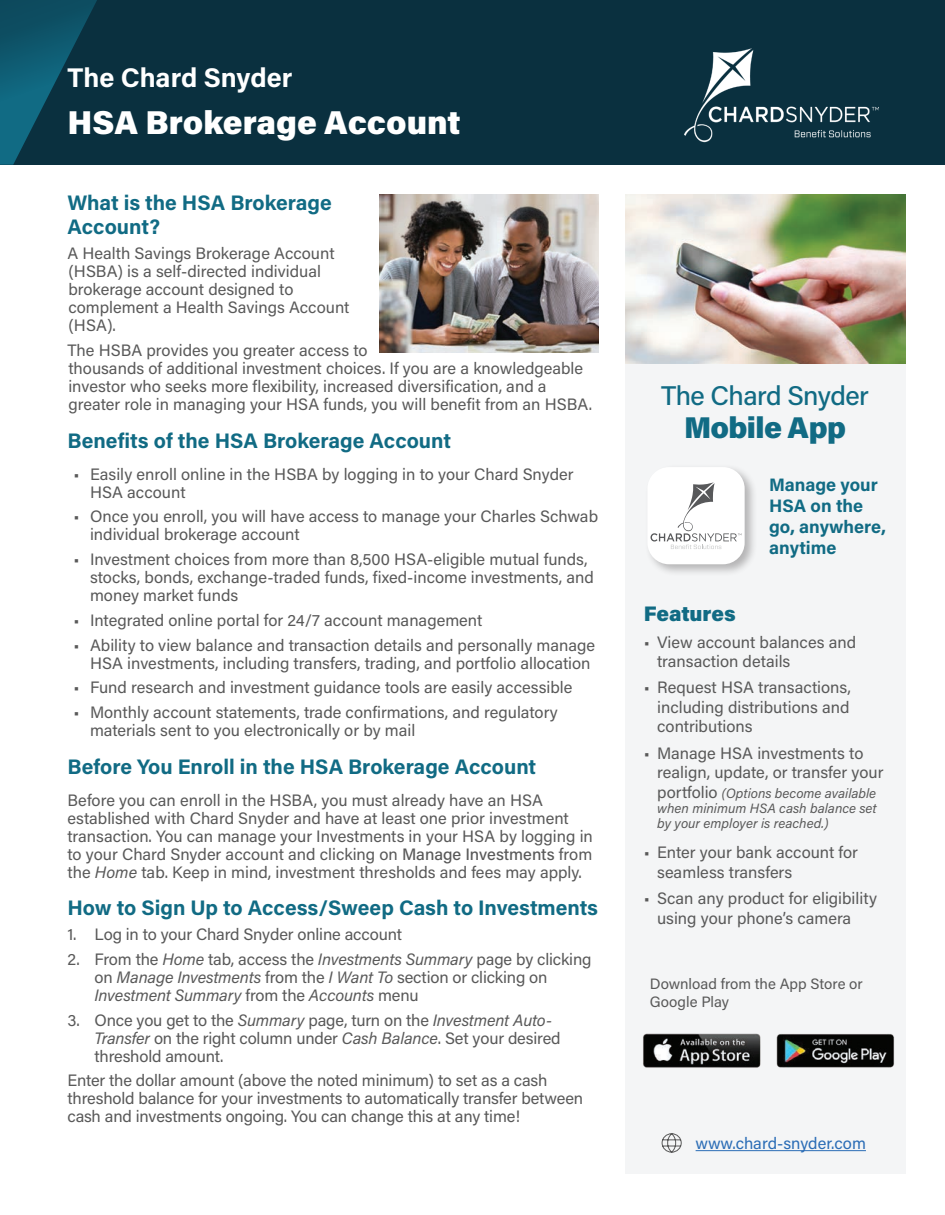
<style>
.page{position:relative;width:945px;height:1215px;background:#fff}
.page>*{position:absolute;margin:0;border:0;box-sizing:border-box;transform-origin:0 0}
.t1{font:900 33px "Acumin Pro";color:#fff}
.t2{font:900 30px "Acumin Pro";letter-spacing:-.02em;color:#116b84}
.t3{font:500 27px "Acumin Pro";letter-spacing:-.025em;color:#116b84}
.t4{font:700 27px "Acumin Pro";letter-spacing:-.005em;color:#fff}
.t5{font:700 21px/24px "Acumin Pro";color:#116b84}
.t6{font:900 21px "Acumin Pro";color:#116b84}
.t7{font:700 18px/21px "Acumin Pro";color:#116b84}
.t8{font:16.5px/18px "Acumin Pro";color:#595959}
.t9{font:16.5px "Acumin Pro";color:#2b6db6}
.t10{font:15px/18px "Acumin Pro";color:#595959}
.t11{font:italic 13.5px/15px "Acumin Pro";color:#595959;text-align:justify}
.s1{font-weight:500}
.s2{font-style:italic}
.s3{font-style:normal;font-size:16.5px}
</style>
<div class="page">
<div style="left:626px;top:359px;width:280px;height:814px;background:#f4f5f6"></div>
<img style="left:626px;top:195px;width:279px;height:169px">
<img style="left:643px;top:1033px;width:252px;height:35px">
<img style="left:379px;top:195px;width:219px;height:158px">
<div style="left:0;top:0;width:945px;height:165px;background:#0a303f"></div>
<svg style="left:0;top:0;width:97px;height:165px"></svg>
<hr style="left:696px;top:1150px;width:170px;height:1px;background:#2b6db6">
<svg style="left:661px;top:1133px;width:21px;height:20px"></svg>
<div style="left:644px;top:464px;width:113px;height:113px;background:#231f20;opacity:.3"></div>
<div style="left:647px;top:467px;width:98px;height:97px;background:#fff;border-radius:22px"></div>
<svg style="left:651px;top:482px;width:91px;height:67px"></svg>
<img style="left:684px;top:49px;width:195px;height:94px">
<h3 class="t4" style="left:68px;top:59px;width:226px">The Chard Snyder</h3>
<h1 class="t1" style="left:68px;top:99px;width:395px">HSA Brokerage Account</h1>
<p class="t5" style="left:68px;top:190px;width:266px">What is the HSA Brokerage<br>Account?</p>
<p class="t8" style="left:68px;top:244px;width:284px">A Health Savings Brokerage Account (HSBA) is a self-directed individual brokerage account designed to complement a Health Savings Account (HSA).</p>
<p class="t8" style="left:68px;top:340px;width:526px">The HSBA provides you greater access to<br>thousands of additional investment choices. If you are a knowledgeable investor who seeks more flexibility, increased diversification, and a greater role in managing your HSA funds, you will benefit from an HSBA.</p>
<p class="t5" style="left:68px;top:428px;width:385px">Benefits of the HSA Brokerage Account</p>
<p class="t8" style="left:90px;top:464px;width:485px;text-indent:-16px">• Easily enroll online in the HSBA by logging in to your Chard Snyder<br>HSA account</p>
<p class="t8" style="left:90px;top:507px;width:510px;text-indent:-16px">• Once you enroll, you will have access to manage your Charles Schwab individual brokerage account</p>
<p class="t8" style="left:90px;top:550px;width:505px;text-indent:-16px">• Investment choices from more than 8,500 HSA-eligible mutual funds, stocks, bonds, exchange-traded funds, fixed-income investments, and money market funds</p>
<p class="t8" style="left:74px;top:610px;width:410px">• Integrated online portal for 24/7 account management</p>
<p class="t8" style="left:74px;top:635px;width:523px;text-align:right">• Ability to view balance and transaction details and personally manage<br>HSA investments, including transfers, trading, and portfolio allocation</p>
<p class="t8" style="left:74px;top:678px;width:500px">• Fund research and investment guidance tools are easily accessible</p>
<p class="t8" style="left:90px;top:703px;width:469px;text-indent:-16px">• Monthly account statements, trade confirmations, and regulatory materials sent to you electronically or by mail</p>
<p class="t5" style="left:68px;top:754px;width:470px">Before You Enroll in the HSA Brokerage Account</p>
<p class="t8" style="left:68px;top:790px;width:527px">Before you can enroll in the HSBA, you must already have an HSA established with Chard Snyder and have at least one prior investment transaction. You can manage your Investments in your HSA by logging in to your Chard Snyder account and clicking on <span class="s1">Manage Investments</span> from the <span class="s2">Home</span> tab. Keep in mind, investment thresholds and fees may apply.</p>
<p class="t5" style="left:68px;top:895px;width:532px">How to Sign Up to Access/Sweep Cash to Investments</p>
<p class="t8" style="left:68px;top:925px;width:336px">1. Log in to your Chard Snyder online account</p>
<p class="t8" style="left:94px;top:949px;width:499px;text-indent:-27px">2. From the <span class="s2">Home</span> tab, access the <span class="s2">Investments Summary</span> page by clicking on <span class="s2">Manage Investments</span> from the <span class="s2">I Want To</span> section or clicking on<br><span class="s2">Investment Summary</span> from the <span class="s2">Accounts</span> menu</p>
<p class="t8" style="left:94px;top:1010px;width:468px;text-indent:-27px">3. Once you get to the <span class="s2">Summary</span> page, turn on the <span class="s2">Investment Auto-<br>Transfer</span> on the right column under <span class="s2">Cash Balance</span>. Set your desired threshold amount.</p>
<p class="t8" style="left:68px;top:1071px;width:517px">Enter the dollar amount (above the noted minimum) to set as a cash threshold balance for your investments to automatically transfer between cash and investments ongoing. You can change this at any time!</p>
<h3 class="t3" style="left:661px;top:377px;width:209px">The Chard Snyder</h3>
<h2 class="t2" style="left:684px;top:407px;width:164px">Mobile App</h2>
<p class="t7" style="left:769px;top:473px;width:118px">Manage your<br>HSA on the go, anywhere, anytime</p>
<p class="t6" style="left:644px;top:599px;width:94px">Features</p>
<p class="t8" style="left:657px;top:631px;width:201px;line-height:19.5px;text-indent:-13px">• View account balances and transaction details</p>
<p class="t8" style="left:657px;top:677px;width:195px;line-height:19.5px;text-align:justify;text-indent:-13px">• Request HSA transactions, including distributions and contributions</p>
<p class="t8" style="left:657px;top:742px;width:228px;line-height:19.5px;text-indent:-13px">• Manage HSA investments to realign, update, or transfer your</p>
<p class="t11" style="left:657px;top:785px;width:221px"><span class="s3">portfolio</span> (Options become available when minimum HSA cash balance set by your employer is reached.)</p>
<p class="t8" style="left:657px;top:842px;width:202px;line-height:19.5px;text-indent:-13px">• Enter your bank account for seamless transfers</p>
<p class="t8" style="left:657px;top:888px;width:221px;line-height:19.5px;text-indent:-13px">• Scan any product for eligibility using your phone’s camera</p>
<p class="t10" style="left:650px;top:974px;width:214px">Download from the App Store or<br>Google Play</p>
<p class="t9" style="left:696px;top:1132px;width:172px">www.chard-snyder.com</p>
</div>
